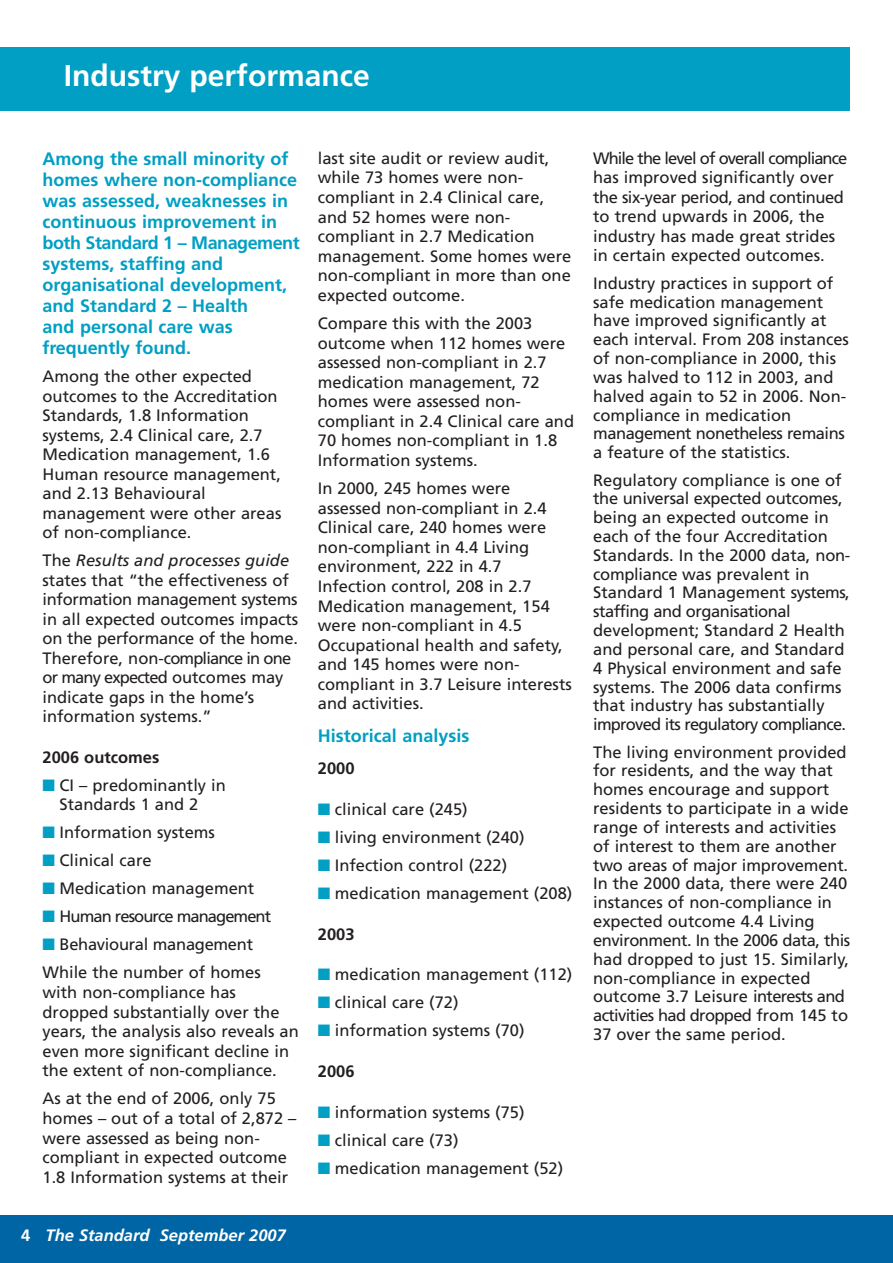
<style>
.page{position:relative;width:893px;height:1263px;background:#fff}
.page>*{position:absolute;margin:0;border:0;box-sizing:border-box;transform-origin:0 0}
.t1{font:700 30px "Frutiger";color:#fff}
.t2{font:700 18px/21px "Frutiger";color:#009fc3}
.t3{font:16.5px/19.5px "Frutiger";color:#231f20}
.t4{font:italic 700 16.5px "Frutiger";color:#fff}
.t5{font:700 16.5px "Frutiger";color:#231f20}
.t6{font:16.5px "Frutiger";letter-spacing:-.055em;color:#231f20}
.s1{font-style:italic}
.s2{color:#009fc3}
.s3{font-style:normal}
</style>
<div class="page">
<div style="left:0;top:1215px;width:893px;height:48px;background:#0065a4"></div>
<div style="left:0;top:47px;width:850px;height:64px;background:#009fc3"></div>
<h1 class="t1" style="left:64px;top:64px;width:307px">Industry performance</h1>
<p class="t2" style="left:43px;top:150px;width:259px">Among the small minority of homes where non-compliance was assessed, weaknesses in continuous improvement in both Standard 1 – Management systems, staffing and organisational development, and Standard 2 – Health<br>and personal care was frequently found.</p>
<p class="t3" style="left:43px;top:368px;width:240px">Among the other expected outcomes to the Accreditation<br>Standards, 1.8 Information systems, 2.4 Clinical care, 2.7<br>Medication management, 1.6<br>Human resource management, and 2.13 Behavioural management were other areas of non-compliance.</p>
<p class="t3" style="left:43px;top:552px;width:257px">The <span class="s1">Results and processes guide </span>states that “the effectiveness of information management systems in all expected outcomes impacts on the performance of the home.<br>Therefore, non-compliance in one or many expected outcomes may indicate gaps in the home’s information systems.”</p>
<p class="t5" style="left:43px;top:750px;width:118px">2006 outcomes</p>
<p class="t3" style="left:60px;top:777px;width:168px;text-indent:-17px"><span class="s2">■</span> CI – predominantly in<br>Standards 1 and 2</p>
<p class="t3" style="left:43px;top:824px;width:174px"><span class="s2">■</span> Information systems</p>
<p class="t3" style="left:43px;top:852px;width:111px"><span class="s2">■</span> Clinical care</p>
<p class="t3" style="left:43px;top:880px;width:213px"><span class="s2">■</span> Medication management</p>
<p class="t6" style="left:43px;top:910px;width:230px"><span class="s2">■</span> Human resource management</p>
<p class="t3" style="left:43px;top:932px;width:220px;line-height:28px"><span class="s2">■</span> Behavioural management<br>While the number of homes</p>
<p class="t3" style="left:43px;top:984px;width:258px">with non-compliance has dropped substantially over the years, the analysis also reveals an even more significant decline in the extent of non-compliance.</p>
<p class="t3" style="left:43px;top:1090px;width:256px">As at the end of 2006, only 75 homes – out of a total of 2,872 – were assessed as being non&shy;compliant in expected outcome<br>1.8 Information systems at their</p>
<p class="t4" style="left:21px;top:1229px;width:266px"><span class="s3">4</span> The Standard September 2007</p>
<p class="t3" style="left:318px;top:150px;width:255px">last site audit or review audit, while 73 homes were non&shy;compliant in 2.4 Clinical care, and 52 homes were non&shy;compliant in 2.7 Medication management. Some homes were non-compliant in more than one expected outcome.</p>
<p class="t3" style="left:318px;top:315px;width:258px">Compare this with the 2003 outcome when 112 homes were assessed non-compliant in 2.7 medication management, 72 homes were assessed non&shy;compliant in 2.4 Clinical care and<br>70 homes non-compliant in 1.8<br>Information systems.</p>
<p class="t3" style="left:318px;top:480px;width:256px">In 2000, 245 homes were assessed non-compliant in 2.4<br>Clinical care, 240 homes were non-compliant in 4.4 Living environment, 222 in 4.7<br>Infection control, 208 in 2.7<br>Medication management, 154 were non-compliant in 4.5<br>Occupational health and safety, and 145 homes were non&shy;compliant in 3.7 Leisure interests and activities.</p>
<p class="t2" style="left:318px;top:726px;width:153px">Historical analysis</p>
<p class="t5" style="left:318px;top:762px;width:38px">2000</p>
<p class="t3" style="left:318px;top:800px;width:151px"><span class="s2">■</span> clinical care (245)</p>
<p class="t3" style="left:318px;top:828px;width:208px"><span class="s2">■</span> living environment (240)</p>
<p class="t3" style="left:318px;top:856px;width:191px"><span class="s2">■</span> Infection control (222)</p>
<p class="t3" style="left:318px;top:884px;width:256px"><span class="s2">■</span> medication management (208)</p>
<p class="t5" style="left:318px;top:927px;width:38px">2003</p>
<p class="t3" style="left:318px;top:966px;width:256px"><span class="s2">■</span> medication management (112)</p>
<p class="t3" style="left:318px;top:994px;width:142px"><span class="s2">■</span> clinical care (72)</p>
<p class="t3" style="left:318px;top:1022px;width:208px"><span class="s2">■</span> information systems (70)</p>
<p class="t5" style="left:318px;top:1065px;width:38px">2006</p>
<p class="t3" style="left:318px;top:1104px;width:208px"><span class="s2">■</span> information systems (75)</p>
<p class="t3" style="left:318px;top:1132px;width:142px"><span class="s2">■</span> clinical care (73)</p>
<p class="t3" style="left:318px;top:1160px;width:247px"><span class="s2">■</span> medication management (52)</p>
<p class="t3" style="left:593px;top:150px;width:256px">While the level of overall compliance has improved significantly over the six-year period, and continued to trend upwards in 2006, the industry has made great strides in certain expected outcomes.</p>
<p class="t3" style="left:593px;top:275px;width:257px;line-height:18.9px">Industry practices in support of safe medication management have improved significantly at each interval. From 208 instances of non-compliance in 2000, this was halved to 112 in 2003, and halved again to 52 in 2006. Non&shy;compliance in medication management nonetheless remains a feature of the statistics.</p>
<p class="t3" style="left:593px;top:472px;width:259px;line-height:18.9px">Regulatory compliance is one of the universal expected outcomes, being an expected outcome in each of the four Accreditation<br>Standards. In the 2000 data, non&shy;compliance was prevalent in<br>Standard 1 Management systems, staffing and organisational development; Standard 2 Health and personal care, and Standard<br>4 Physical environment and safe systems. The 2006 data confirms that industry has substantially improved its regulatory compliance.</p>
<p class="t3" style="left:593px;top:744px;width:259px;line-height:18.8px">The living environment provided for residents, and the way that homes encourage and support residents to participate in a wide range of interests and activities of interest to them are another two areas of major improvement.<br>In the 2000 data, there were 240 instances of non-compliance in expected outcome 4.4 Living environment. In the 2006 data, this had dropped to just 15. Similarly, non-compliance in expected outcome 3.7 Leisure interests and activities had dropped from 145 to<br>37 over the same period.</p>
</div>
